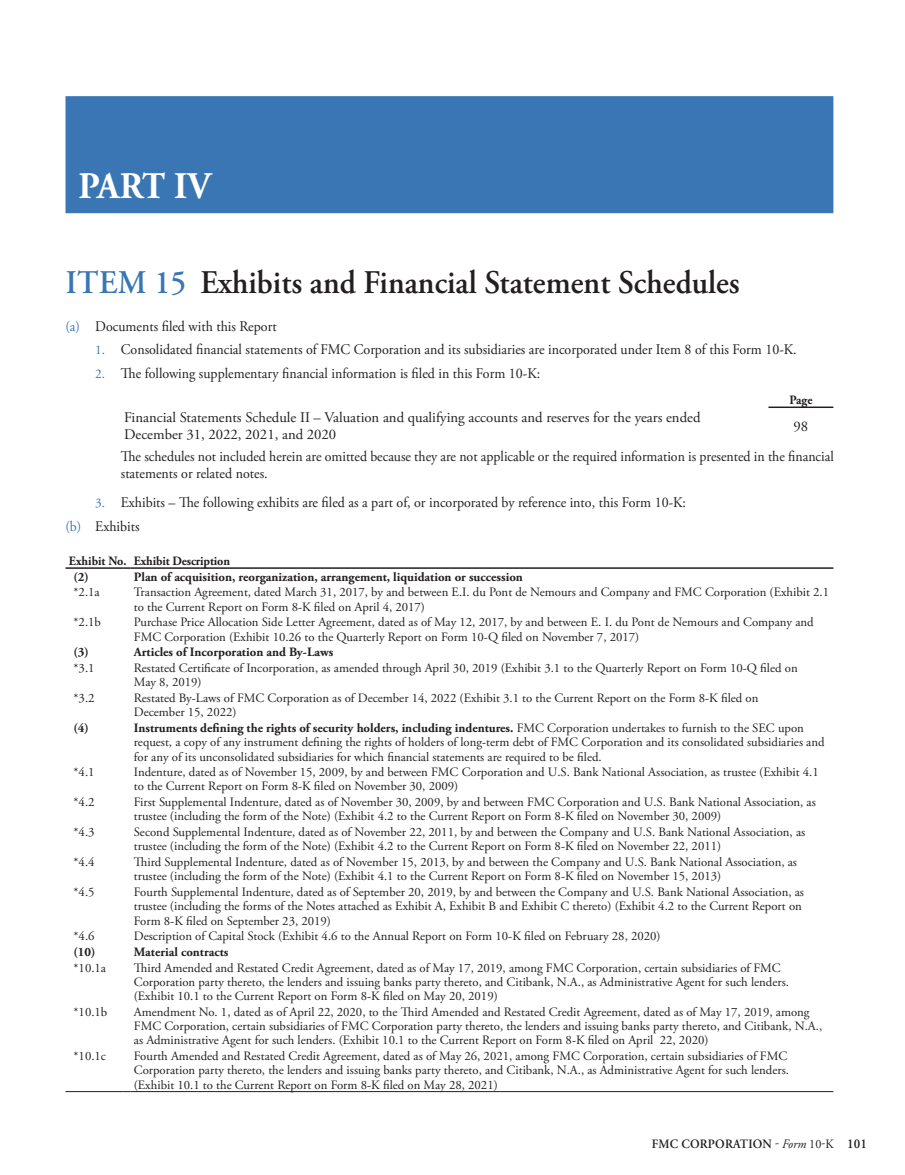
<style>
.page{position:relative;width:905px;height:1175px;background:#fff}
.page>*{position:absolute;margin:0;border:0;box-sizing:border-box;transform-origin:0 0}
.t1{font:700 37.5px "Adobe Garamond Pro";letter-spacing:-.01em;color:#fff;scale:.95 1}
.t2{font:600 33px "Adobe Garamond Pro";color:#231f20;scale:.95 1}
.t3{font:14.7px/23.7px "Adobe Garamond Pro";color:#231f20;scale:.95 1}
.t4{font:14.7px/16.8px "Adobe Garamond Pro";color:#231f20}
.t5{font:12.75px/14.2px "Adobe Garamond Pro";color:#231f20}
.t6{font:700 12.75px "Adobe Garamond Pro";color:#231f20}
.t7{font:700 12.75px/15.8px "Adobe Garamond Pro";color:#231f20;scale:.95 1}
.t8{font:600 12.75px "Adobe Garamond Pro";letter-spacing:.015em;color:#231f20;scale:.95 1}
.s1{color:#3a76b3}
.s2{font-size:13.2px;color:#3a76b3}
.s3{font-weight:700}
.s4{font-weight:400}
.s5{font-weight:400;font-style:italic}
.s6{font-size:13.5px}
</style>
<div class="page">
<div style="left:65px;top:96px;width:768px;height:117px;background:#3a76b3"></div>
<hr style="left:768px;top:406px;width:65px;height:2px;background:#231f20">
<hr style="left:65px;top:567px;width:59px;height:2px;background:#231f20">
<svg style="left:124px;top:567px;width:6px;height:2px"></svg>
<hr style="left:130px;top:567px;width:703px;height:2px;background:#231f20">
<hr style="left:65px;top:1091px;width:59px;height:1px;background:#231f20">
<hr style="left:130px;top:1091px;width:703px;height:1px;background:#231f20">
<h1 class="t1" style="left:78px;top:170px;width:141px">PART IV</h1>
<h2 class="t2" style="left:66px;top:270px;width:711px"><span class="s1">ITEM 15</span> Exhibits and Financial Statement Schedules</h2>
<p class="t3" style="left:65px;top:315px;width:224px"><span class="s1">(a)</span> Documents filed with this Report</p>
<p class="t3" style="left:95px;top:338px;width:740px"><span class="s2">1.</span> Consolidated financial statements of FMC Corporation and its subsidiaries are incorporated under Item 8 of this Form 10-K.</p>
<p class="t3" style="left:95px;top:362px;width:470px"><span class="s2">2.</span> The following supplementary financial information is filed in this Form 10-K:</p>
<p class="t7" style="left:789px;top:393px;width:26px">Page</p>
<p class="t4" style="left:124px;top:410px;width:577px">Financial Statements Schedule II – Valuation and qualifying accounts and reserves for the years ended<br>December 31, 2022, 2021, and 2020</p>
<p class="t4" style="left:121px;top:411px;width:714px;line-height:30.2px;text-indent:672px">98<br>The schedules not included herein are omitted because they are not applicable or the required information is presented in the financial</p>
<p class="t3" style="left:121px;top:461px;width:156px">statements or related notes.</p>
<p class="t3" style="left:65px;top:491px;width:654px;text-indent:30px"><span class="s2">3.</span> Exhibits – The following exhibits are filed as a part of, or incorporated by reference into, this Form 10-K: <span class="s1">(b)</span> Exhibits</p>
<p class="t7" style="left:74px;top:554px;width:166px;text-indent:-5px">Exhibit No. Exhibit Description (2)</p>
<p class="t6" style="left:134px;top:571px;width:390px">Plan of acquisition, reorganization, arrangement, liquidation or succession</p>
<p class="t5" style="left:74px;top:586px;width:28px">*2.1a</p>
<p class="t5" style="left:134px;top:586px;width:696px">Transaction Agreement, dated March 31, 2017, by and between E.I. du Pont de Nemours and Company and FMC Corporation (Exhibit 2.1 to the Current Report on Form 8-K filed on April 4, 2017)</p>
<p class="t5" style="left:74px;top:616px;width:29px">*2.1b</p>
<p class="t5" style="left:134px;top:616px;width:681px">Purchase Price Allocation Side Letter Agreement, dated as of May 12, 2017, by and between E. I. du Pont de Nemours and Company and<br>FMC Corporation (Exhibit 10.26 to the Quarterly Report on Form 10-Q filed on November 7, 2017)</p>
<p class="t6" style="left:74px;top:647px;width:17px">(3)</p>
<p class="t6" style="left:134px;top:647px;width:201px">Articles of Incorporation and By-Laws</p>
<p class="t5" style="left:74px;top:661px;width:22px">*3.1</p>
<p class="t5" style="left:134px;top:661px;width:665px">Restated Certificate of Incorporation, as amended through April 30, 2019 (Exhibit 3.1 to the Quarterly Report on Form 10-Q filed on<br>May 8, 2019)</p>
<p class="t5" style="left:74px;top:691px;width:22px">*3.2</p>
<p class="t5" style="left:134px;top:691px;width:626px">Restated By-Laws of FMC Corporation as of December 14, 2022 (Exhibit 3.1 to the Current Report on the Form 8-K filed on<br>December 15, 2022)</p>
<p class="t6" style="left:74px;top:722px;width:17px">(4)</p>
<p class="t5" style="left:134px;top:721px;width:692px"><span class="s3">Instruments defining the rights of security holders, including indentures.</span> FMC Corporation undertakes to furnish to the SEC upon request, a copy of any instrument defining the rights of holders of long-term debt of FMC Corporation and its consolidated subsidiaries and for any of its unconsolidated subsidiaries for which financial statements are required to be filed.</p>
<p class="t5" style="left:74px;top:765px;width:22px">*4.1</p>
<p class="t5" style="left:134px;top:765px;width:686px">Indenture, dated as of November 15, 2009, by and between FMC Corporation and U.S. Bank National Association, as trustee (Exhibit 4.1 to the Current Report on Form 8-K filed on November 30, 2009)</p>
<p class="t5" style="left:74px;top:795px;width:22px">*4.2</p>
<p class="t5" style="left:134px;top:795px;width:683px">First Supplemental Indenture, dated as of November 30, 2009, by and between FMC Corporation and U.S. Bank National Association, as trustee (including the form of the Note) (Exhibit 4.2 to the Current Report on Form 8-K filed on November 30, 2009)</p>
<p class="t5" style="left:74px;top:825px;width:22px">*4.3</p>
<p class="t5" style="left:134px;top:825px;width:673px">Second Supplemental Indenture, dated as of November 22, 2011, by and between the Company and U.S. Bank National Association, as trustee (including the form of the Note) (Exhibit 4.2 to the Current Report on Form 8-K filed on November 22, 2011)</p>
<p class="t5" style="left:74px;top:855px;width:22px">*4.4</p>
<p class="t5" style="left:134px;top:855px;width:664px">Third Supplemental Indenture, dated as of November 15, 2013, by and between the Company and U.S. Bank National Association, as trustee (including the form of the Note) (Exhibit 4.1 to the Current Report on Form 8-K filed on November 15, 2013)</p>
<p class="t5" style="left:74px;top:885px;width:22px">*4.5</p>
<p class="t5" style="left:134px;top:885px;width:671px">Fourth Supplemental Indenture, dated as of September 20, 2019, by and between the Company and U.S. Bank National Association, as trustee (including the forms of the Notes attached as Exhibit A, Exhibit B and Exhibit C thereto) (Exhibit 4.2 to the Current Report on<br>Form 8-K filed on September 23, 2019)</p>
<p class="t5" style="left:74px;top:929px;width:22px">*4.6</p>
<p class="t5" style="left:134px;top:929px;width:528px">Description of Capital Stock (Exhibit 4.6 to the Annual Report on Form 10-K filed on February 28, 2020)</p>
<p class="t6" style="left:74px;top:946px;width:23px">(10)</p>
<p class="t6" style="left:134px;top:946px;width:96px">Material contracts</p>
<p class="t5" style="left:74px;top:961px;width:34px">*10.1a</p>
<p class="t5" style="left:134px;top:961px;width:656px">Third Amended and Restated Credit Agreement, dated as of May 17, 2019, among FMC Corporation, certain subsidiaries of FMC<br>Corporation party thereto, the lenders and issuing banks party thereto, and Citibank, N.A., as Administrative Agent for such lenders. (Exhibit 10.1 to the Current Report on Form 8-K filed on May 20, 2019)</p>
<p class="t5" style="left:74px;top:1005px;width:35px">*10.1b</p>
<p class="t5" style="left:134px;top:1005px;width:689px">Amendment No. 1, dated as of April 22, 2020, to the Third Amended and Restated Credit Agreement, dated as of May 17, 2019, among<br>FMC Corporation, certain subsidiaries of FMC Corporation party thereto, the lenders and issuing banks party thereto, and Citibank, N.A., as Administrative Agent for such lenders. (Exhibit 10.1 to the Current Report on Form 8-K filed on April 22, 2020)</p>
<p class="t5" style="left:74px;top:1049px;width:34px">*10.1c</p>
<p class="t5" style="left:134px;top:1049px;width:656px">Fourth Amended and Restated Credit Agreement, dated as of May 26, 2021, among FMC Corporation, certain subsidiaries of FMC<br>Corporation party thereto, the lenders and issuing banks party thereto, and Citibank, N.A., as Administrative Agent for such lenders. (Exhibit 10.1 to the Current Report on Form 8-K filed on May 28, 2021)</p>
<p class="t8" style="left:652px;top:1138px;width:228px">FMC CORPORATION <span class="s4">-</span> <span class="s5">Form</span> <span class="s4">10-K</span> <span class="s6">101</span></p>
</div>
